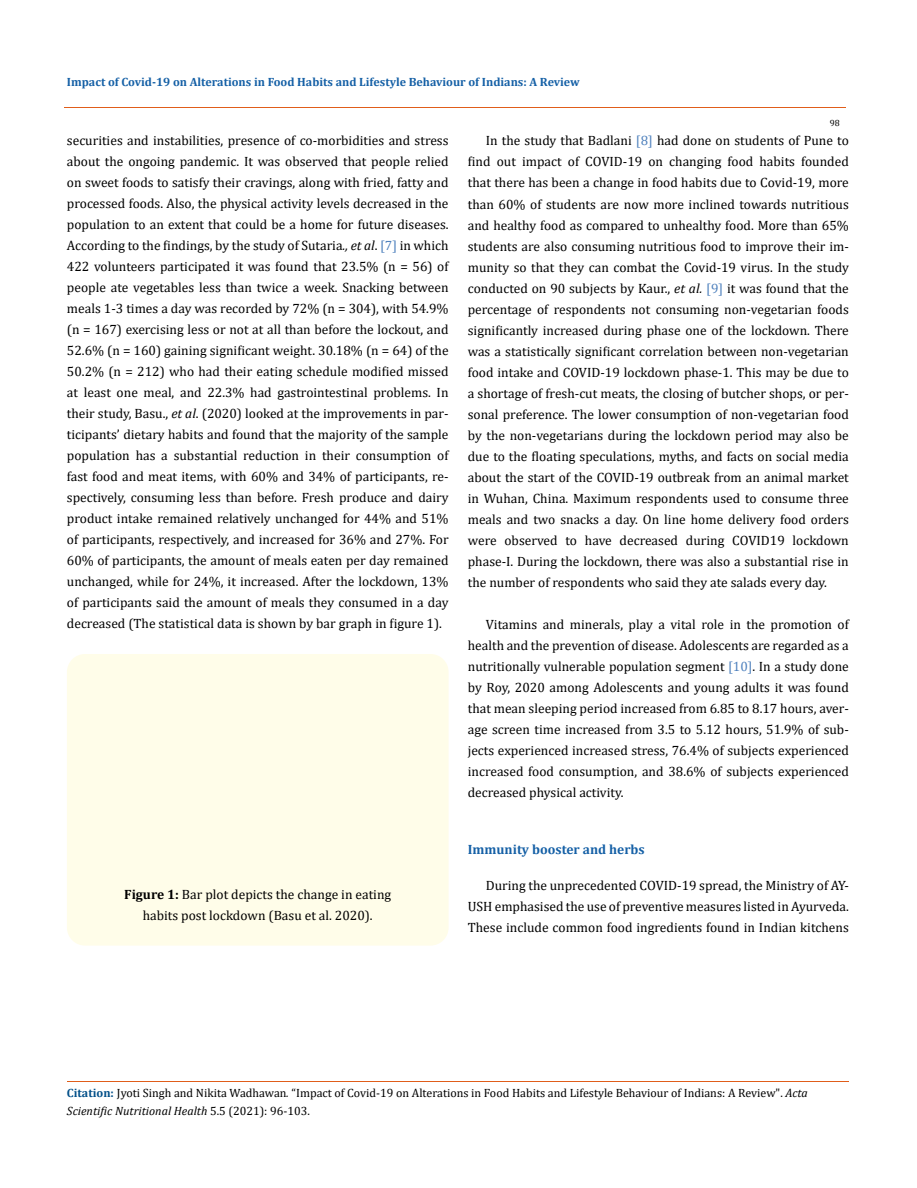
<style>
.page{position:relative;width:917px;height:1188px;background:#fff}
.page>*{position:absolute;margin:0;border:0;box-sizing:border-box;transform-origin:0 0}
.t1{font:13.5px/21px "Cambria";color:#000;text-align:justify}
.t2{font:700 13.5px "Cambria";color:#1560a6}
.t3{font:12px/18px "Cambria";color:#000}
.t4{font:700 12px "Cambria";color:#1560a6}
.t5{font:9px "Cambria";color:#000}
.s1{font-style:italic}
.s2{color:#4f81bd}
.s3{font-weight:700}
.s4{font-weight:700;color:#035089}
</style>
<div class="page">
<div style="left:67px;top:654px;width:381px;height:292px;background:#fffde9;border-radius:18px"></div>
<hr style="left:64px;top:108px;width:781px;height:1px;background:#e05d1a">
<hr style="left:67px;top:1082px;width:781px;height:1px;background:#e05d1a">
<p class="t4" style="left:67px;top:73px;width:514px">Impact of Covid-19 on Alterations in Food Habits and Lifestyle Behaviour of Indians: A Review</p>
<p class="t5" style="left:829px;top:118px;width:11px">98</p>
<p class="t1" style="left:67px;top:130px;width:383px">securities and instabilities, presence of co-morbidities and stress about the ongoing pandemic. It was observed that people relied on sweet foods to satisfy their cravings, along with fried, fatty and processed foods. Also, the physical activity levels decreased in the population to an extent that could be a home for future diseases.<br>According to the findings, by the study of Sutaria<span class="s1">., et al</span>. <span class="s2">[7]</span> in which 422 volunteers participated it was found that 23.5% (n = 56) of people ate vegetables less than twice a week. Snacking between meals 1-3 times a day was recorded by 72% (n = 304), with 54.9% (n = 167) exercising less or not at all than before the lockout, and 52.6% (n = 160) gaining significant weight. 30.18% (n = 64) of the 50.2% (n = 212) who had their eating schedule modified missed at least one meal, and 22.3% had gastrointestinal problems. In their study, Basu., <span class="s1">et al</span>. (2020) looked at the improvements in par&shy;ticipants’ dietary habits and found that the majority of the sample population has a substantial reduction in their consumption of fast food and meat items, with 60% and 34% of participants, re&shy;spectively, consuming less than before. Fresh produce and dairy product intake remained relatively unchanged for 44% and 51% of participants, respectively, and increased for 36% and 27%. For 60% of participants, the amount of meals eaten per day remained unchanged, while for 24%, it increased. After the lockdown, 13% of participants said the amount of meals they consumed in a day decreased (The statistical data is shown by bar graph in figure 1).</p>
<p class="t1" style="left:468px;top:130px;width:382px;text-indent:18px">In the study that Badlani <span class="s2">[8]</span> had done on students of Pune to find out impact of COVID-19 on changing food habits founded that there has been a change in food habits due to Covid-19, more than 60% of students are now more inclined towards nutritious and healthy food as compared to unhealthy food. More than 65% students are also consuming nutritious food to improve their im&shy;munity so that they can combat the Covid-19 virus. In the study conducted on 90 subjects by Kaur., <span class="s1">et al.</span> <span class="s2">[9]</span> it was found that the percentage of respondents not consuming non-vegetarian foods significantly increased during phase one of the lockdown. There was a statistically significant correlation between non-vegetarian food intake and COVID-19 lockdown phase-1. This may be due to a shortage of fresh-cut meats, the closing of butcher shops, or per&shy;sonal preference. The lower consumption of non-vegetarian food by the non-vegetarians during the lockdown period may also be due to the floating speculations, myths, and facts on social media about the start of the COVID-19 outbreak from an animal market in Wuhan, China. Maximum respondents used to consume three meals and two snacks a day. On line home delivery food orders were observed to have decreased during COVID19 lockdown phase-I. During the lockdown, there was also a substantial rise in the number of respondents who said they ate salads every day.</p>
<p class="t1" style="left:468px;top:613px;width:382px;text-indent:18px">Vitamins and minerals, play a vital role in the promotion of health and the prevention of disease. Adolescents are regarded as a nutritionally vulnerable population segment <span class="s2">[10]</span>. In a study done by Roy, 2020 among Adolescents and young adults it was found that mean sleeping period increased from 6.85 to 8.17 hours, aver&shy;age screen time increased from 3.5 to 5.12 hours, 51.9% of sub&shy;jects experienced increased stress, 76.4% of subjects experienced increased food consumption, and 38.6% of subjects experienced decreased physical activity.</p>
<p class="t1" style="left:124px;top:884px;width:268px;text-align:center"><span class="s3">Figure 1:</span> Bar plot depicts the change in eating habits post lockdown (Basu et al. 2020).</p>
<p class="t2" style="left:468px;top:840px;width:178px">Immunity booster and herbs</p>
<p class="t1" style="left:468px;top:875px;width:382px;text-indent:18px">During the unprecedented COVID-19 spread, the Ministry of AY-USH emphasised the use of preventive measures listed in Ayurveda.<br>These include common food ingredients found in Indian kitchens</p>
<p class="t3" style="left:67px;top:1084px;width:742px"><span class="s4">Citation:</span> Jyoti Singh and Nikita Wadhawan<span class="s1">.</span> “Impact of Covid-19 on Alterations in Food Habits and Lifestyle Behaviour of Indians: A Review". <span class="s1">Acta<br>Scientific Nutritional Health</span> 5.5 (2021): 96-103.</p>
</div>
